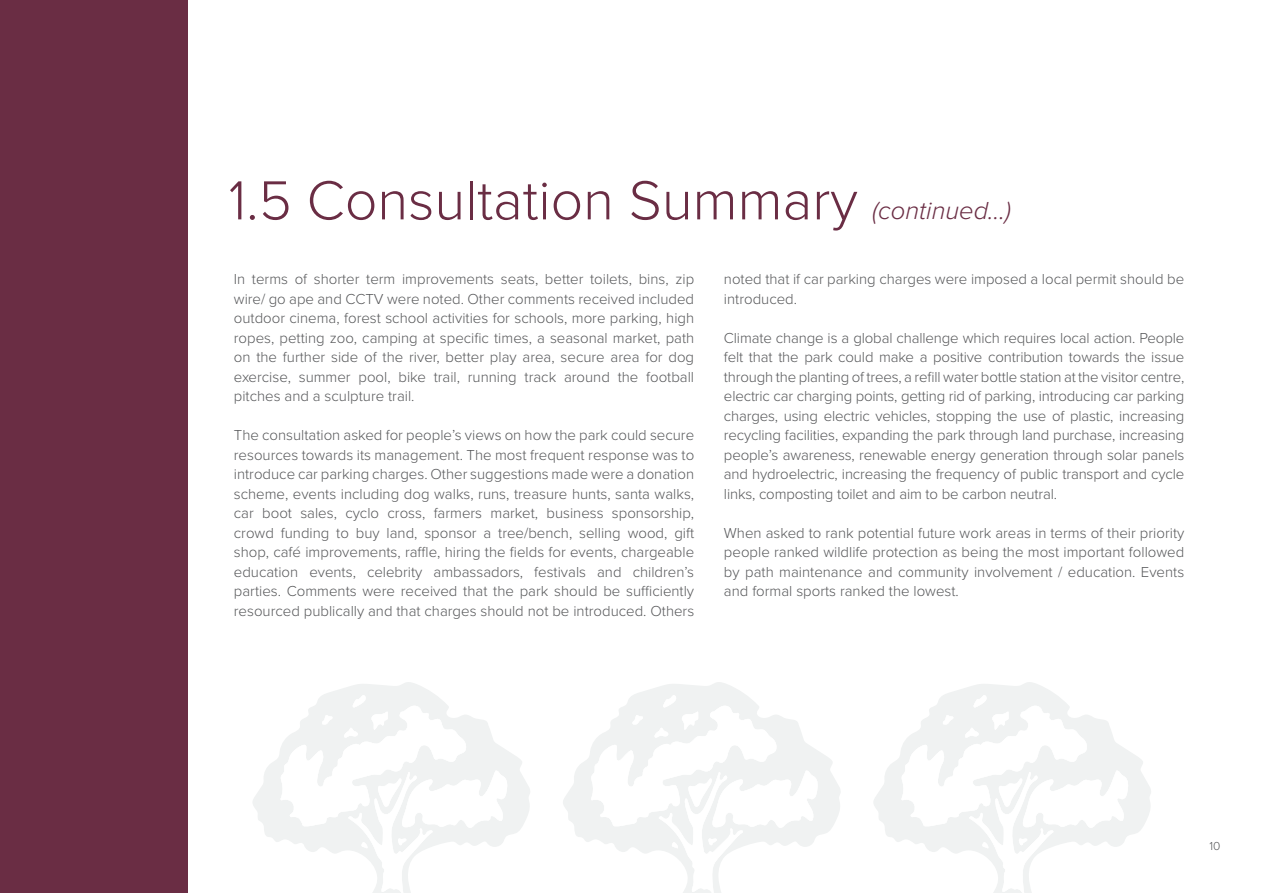
<style>
.page{position:relative;width:1263px;height:893px;background:#fff}
.page>*{position:absolute;margin:0;border:0;box-sizing:border-box;transform-origin:0 0}
.t1{font:300 57px "Proxima Nova";color:#6a2d44}
.t2{font:italic 300 25.5px "Proxima Nova";color:#6a2d44}
.t3{font:300 15px/19.5px "Proxima Nova";color:#57585a;text-align:justify}
.t4{font:300 12px "Proxima Nova";color:#57585a}
</style>
<div class="page">
<div style="left:0;top:0;width:187px;height:893px;background:#6a2d44"></div>
<svg style="left:253px;top:682px;width:255px;height:211px"></svg>
<svg style="left:563px;top:682px;width:278px;height:160px"></svg>
<svg style="left:591px;top:695px;width:228px;height:198px"></svg>
<svg style="left:873px;top:682px;width:278px;height:160px"></svg>
<svg style="left:901px;top:695px;width:228px;height:198px"></svg>
<h1 class="t1" style="left:229px;top:158px;width:631px">1.5 Consultation Summary</h1>
<h2 class="t2" style="left:872px;top:192px;width:140px">(continued...)</h2>
<p class="t3" style="left:234px;top:268px;width:462px">In terms of shorter term improvements seats, better toilets, bins, zip wire/ go ape and CCTV were noted. Other comments received included outdoor cinema, forest school activities for schools, more parking, high ropes, petting zoo, camping at specific times, a seasonal market, path on the further side of the river, better play area, secure area for dog exercise, summer pool, bike trail, running track around the football pitches and a sculpture trail.</p>
<p class="t3" style="left:234px;top:424px;width:462px">The consultation asked for people’s views on how the park could secure resources towards its management. The most frequent response was to introduce car parking charges. Other suggestions made were a donation scheme, events including dog walks, runs, treasure hunts, santa walks, car boot sales, cyclo cross, farmers market, business sponsorship, crowd funding to buy land, sponsor a tree/bench, selling wood, gift shop, café improvements, raffle, hiring the fields for events, chargeable education events, celebrity ambassadors, festivals and children’s parties. Comments were received that the park should be sufficiently resourced publically and that charges should not be introduced. Others</p>
<p class="t3" style="left:724px;top:268px;width:462px">noted that if car parking charges were imposed a local permit should be introduced.</p>
<p class="t3" style="left:724px;top:327px;width:462px">Climate change is a global challenge which requires local action. People felt that the park could make a positive contribution towards the issue through the planting of trees, a refill water bottle station at the visitor centre, electric car charging points, getting rid of parking, introducing car parking charges, using electric vehicles, stopping the use of plastic, increasing recycling facilities, expanding the park through land purchase, increasing people’s awareness, renewable energy generation through solar panels and hydroelectric, increasing the frequency of public transport and cycle links, composting toilet and aim to be carbon neutral.</p>
<p class="t3" style="left:724px;top:522px;width:462px">When asked to rank potential future work areas in terms of their priority people ranked wildlife protection as being the most important followed by path maintenance and community involvement / education. Events and formal sports ranked the lowest.</p>
<p class="t4" style="left:1209px;top:837px;width:12px">10</p>
</div>
